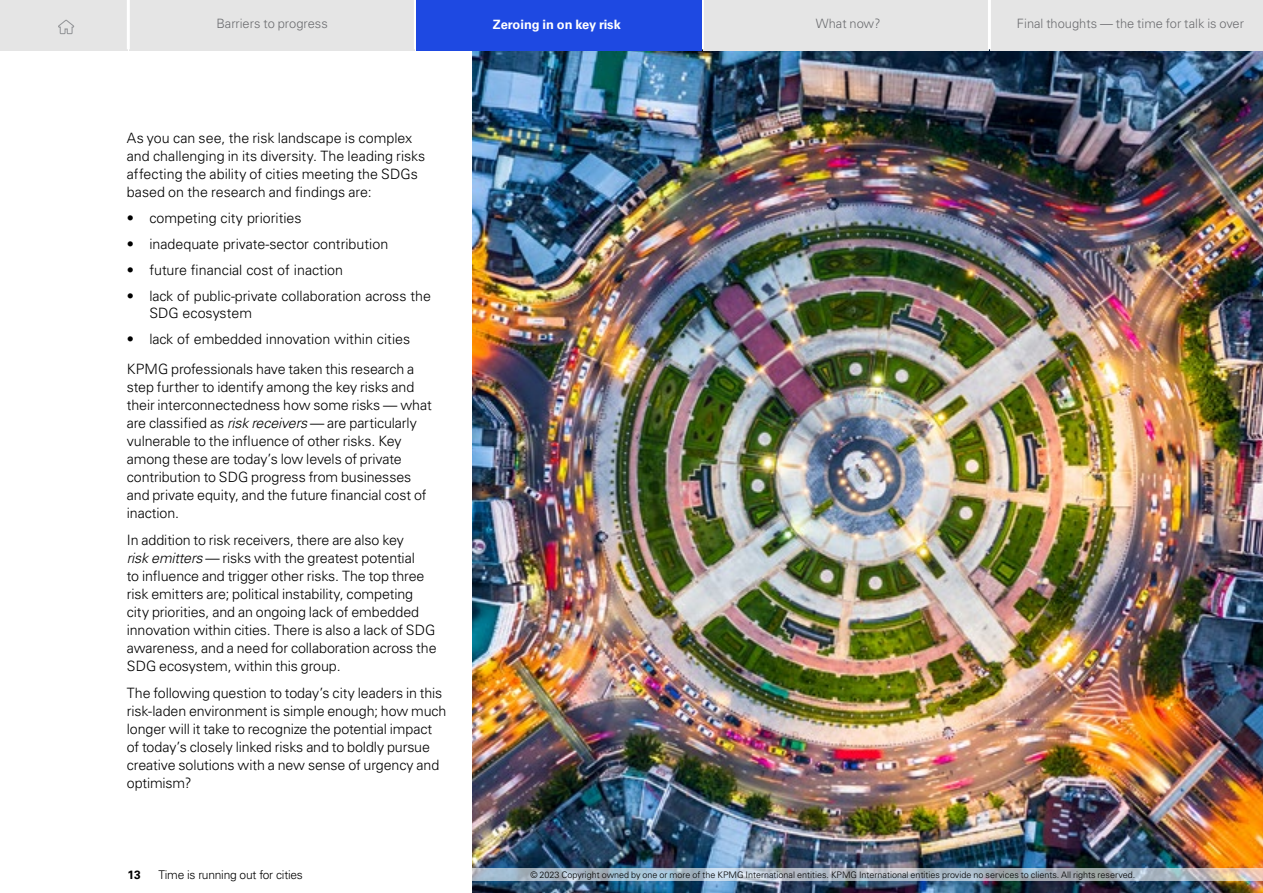
<style>
.page{position:relative;width:1263px;height:893px;background:#fff}
.page>*{position:absolute;margin:0;border:0;box-sizing:border-box;transform-origin:0 0}
.t1{font:300 14.25px/18px "Univers LT Std";letter-spacing:-.005em;color:#000}
.t2{font:300 12.9px "Univers LT Std";color:#6d6e71}
.t3{font:700 12.9px "Univers LT Std";color:#fff}
.t4{font:300 12px "Univers LT Std";letter-spacing:-.02em;color:#000}
.t5{font:700 12px "Univers LT Std";color:#000}
.t6{font:300 9px "Univers LT Std";color:#000}
.s1{font-style:italic}
</style>
<div class="page">
<img style="left:472px;top:49px;width:791px;height:844px">
<div style="left:0;top:0;width:128px;height:50px;background:#e5e5e5"></div>
<div style="left:129px;top:0;width:286px;height:50px;background:#e5e5e5"></div>
<div style="left:703px;top:0;width:286px;height:50px;background:#e5e5e5"></div>
<div style="left:990px;top:0;width:273px;height:50px;background:#e5e5e5"></div>
<svg style="left:58px;top:19px;width:17px;height:16px"></svg>
<hr style="left:127px;top:0;width:3px;height:49px;background:#fff">
<hr style="left:414px;top:0;width:3px;height:49px;background:#fff">
<hr style="left:701px;top:0;width:3px;height:49px;background:#fff">
<hr style="left:988px;top:0;width:3px;height:49px;background:#fff">
<div style="left:416px;top:0;width:286px;height:50px;background:#1e49e2"></div>
<svg style="left:472px;top:868px;width:791px;height:13px;background:#b1bbc5"></svg>
<p class="t2" style="left:217px;top:16px;width:113px">Barriers to progress</p>
<p class="t3" style="left:493px;top:17px;width:129px">Zeroing in on key risk</p>
<p class="t2" style="left:816px;top:16px;width:66px">What now?</p>
<p class="t2" style="left:1017px;top:16px;width:229px">Final thoughts — the time for talk is over</p>
<p class="t1" style="left:127px;top:128px;width:300px">As you can see, the risk landscape is complex and challenging in its diversity. The leading risks affecting the ability of cities meeting the SDGs based on the research and findings are:</p>
<p class="t1" style="left:127px;top:209px;width:176px">• competing city priorities</p>
<p class="t1" style="left:127px;top:235px;width:263px">• inadequate private-sector contribution</p>
<p class="t1" style="left:127px;top:261px;width:218px">• future financial cost of inaction</p>
<p class="t1" style="left:149px;top:287px;width:283px;line-height:17.1px;text-indent:-23px">• lack of public-private collaboration across the<br>SDG ecosystem</p>
<p class="t1" style="left:127px;top:324px;width:289px;line-height:29.4px">• lack of embedded innovation within cities<br>KPMG professionals have taken this research a</p>
<p class="t1" style="left:127px;top:378px;width:306px">step further to identify among the key risks and their interconnectedness how some risks — what are classified as <span class="s1">risk receivers</span> — are particularly vulnerable to the influence of other risks. Key among these are today’s low levels of private contribution to SDG progress from businesses and private equity, and the future financial cost of inaction.</p>
<p class="t1" style="left:127px;top:531px;width:311px">In addition to risk receivers, there are also key<br><span class="s1">risk emitters</span> — risks with the greatest potential<br>to influence and trigger other risks. The top three risk emitters are; political instability, competing city priorities, and an ongoing lack of embedded innovation within cities. There is also a lack of SDG awareness, and a need for collaboration across the SDG ecosystem, within this group.</p>
<p class="t1" style="left:127px;top:683px;width:321px">The following question to today’s city leaders in this risk-laden environment is simple enough; how much longer will it take to recognize the potential impact of today’s closely linked risks and to boldly pursue creative solutions with a new sense of urgency and optimism?</p>
<p class="t5" style="left:128px;top:868px;width:15px">13</p>
<p class="t4" style="left:158px;top:868px;width:146px">Time is running out for cities</p>
<p class="t6" style="left:530px;top:869px;width:606px">© 2023 Copyright owned by one or more of the KPMG International entities. KPMG International entities provide no services to clients. All rights reserved.</p>
</div>
